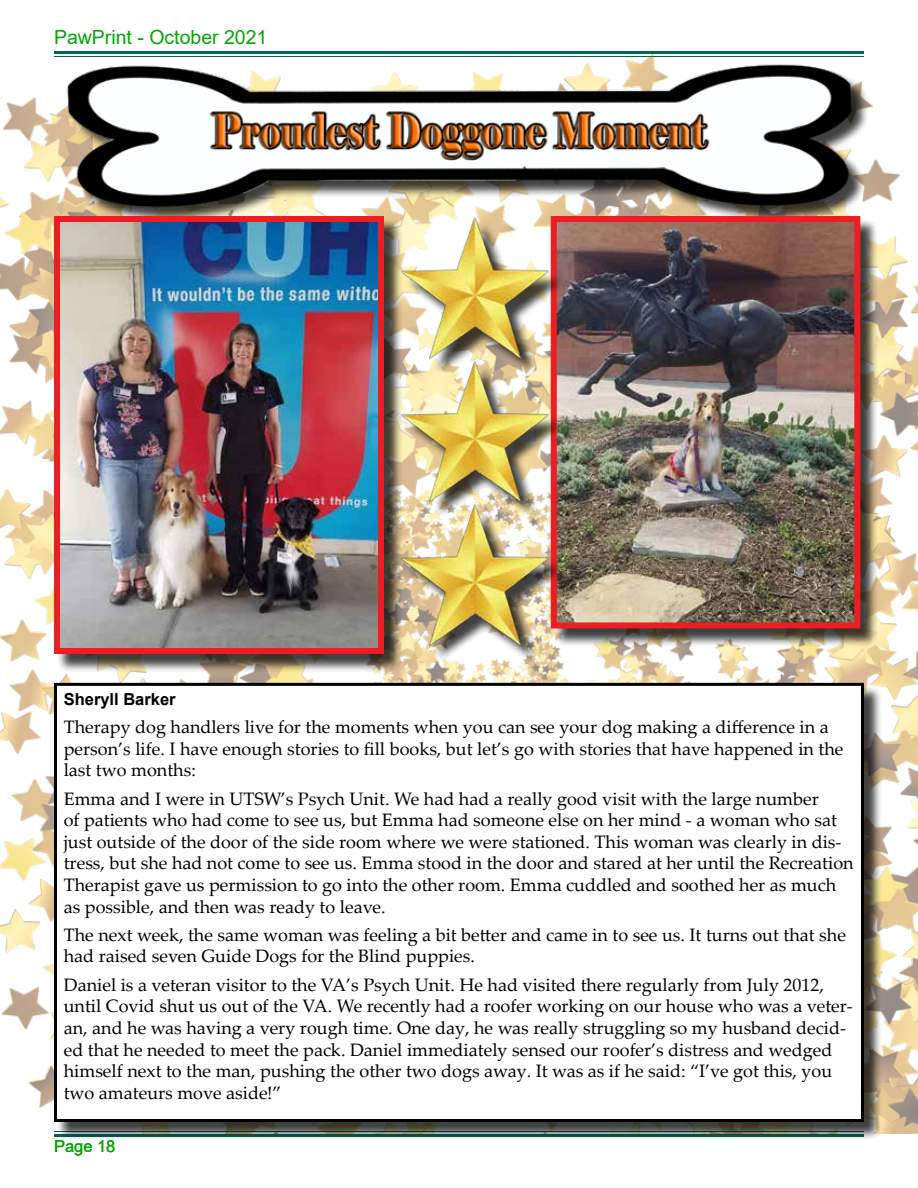
<style>
.page{position:relative;width:918px;height:1188px;background:#fff}
.page>*{position:absolute;margin:0;border:0;box-sizing:border-box;transform-origin:0 0}
.t1{font:19.5px "Arial";color:#00a800}
.t2{font:18px/21.6px "Palatino Linotype";color:#000}
.t3{font:700 16.5px "Arial";color:#000}
.t4{font:16.5px "Arial";color:#00a800}
</style>
<div class="page">
<img style="left:0;top:97px;width:918px;height:1037px">
<hr style="left:54px;top:51px;width:810px;height:3px;background:#006658">
<hr style="left:54px;top:1131px;width:810px;height:1px;background:#006658">
<img style="left:54px;top:54px;width:810px;height:162px">
<div style="left:56px;top:218px;width:346px;height:454px;background:#000;opacity:.75"></div>
<img style="left:61px;top:223px;width:316px;height:424px">
<div style="left:54px;top:216px;width:330px;height:438px;border:6px solid #ed1d24"></div>
<div style="left:553px;top:218px;width:326px;height:429px;background:#000;opacity:.75"></div>
<img style="left:566px;top:223px;width:287px;height:398px">
<div style="left:551px;top:216px;width:309px;height:412px;border:6px solid #ed1d24"></div>
<div style="left:56px;top:685px;width:827px;height:456px;background:#000;opacity:.75"></div>
<div style="left:56px;top:684px;width:806px;height:436px;background:#fff"></div>
<div style="left:54px;top:683px;width:810px;height:439px;border:3px solid #000"></div>
<div style="left:405px;top:508px;width:161px;height:155px;background:#000;opacity:.75"></div>
<img style="left:399px;top:511px;width:152px;height:143px">
<div style="left:405px;top:221px;width:161px;height:155px;background:#000;opacity:.75"></div>
<img style="left:399px;top:216px;width:152px;height:143px">
<div style="left:405px;top:365px;width:161px;height:154px;background:#000;opacity:.75"></div>
<img style="left:399px;top:359px;width:152px;height:152px">
<p class="t1" style="left:54px;top:24px;width:215px">PawPrint - October 2021</p>
<p class="t3" style="left:64px;top:687px;width:113px">Sheryll Barker</p>
<p class="t2" style="left:64px;top:715px;width:781px">Therapy dog handlers live for the moments when you can see your dog making a difference in a person’s life. I have enough stories to fill books, but let’s go with stories that have happened in the last two months:</p>
<p class="t2" style="left:64px;top:787px;width:791px">Emma and I were in UTSW’s Psych Unit. We had had a really good visit with the large number<br>of patients who had come to see us, but Emma had someone else on her mind - a woman who sat just outside of the door of the side room where we were stationed. This woman was clearly in dis&shy;tress, but she had not come to see us. Emma stood in the door and stared at her until the Recreation Therapist gave us permission to go into the other room. Emma cuddled and soothed her as much as possible, and then was ready to leave.</p>
<p class="t2" style="left:64px;top:923px;width:784px">The next week, the same woman was feeling a bit better and came in to see us. It turns out that she had raised seven Guide Dogs for the Blind puppies.</p>
<p class="t2" style="left:64px;top:973px;width:791px">Daniel is a veteran visitor to the VA’s Psych Unit. He had visited there regularly from July 2012, until Covid shut us out of the VA. We recently had a roofer working on our house who was a veter&shy;an, and he was having a very rough time. One day, he was really struggling so my husband decid&shy;ed that he needed to meet the pack. Daniel immediately sensed our roofer’s distress and wedged himself next to the man, pushing the other two dogs away. It was as if he said: “I’ve got this, you two amateurs move aside!”</p>
<p class="t4" style="left:54px;top:1135px;width:63px">Page 18</p>
</div>
